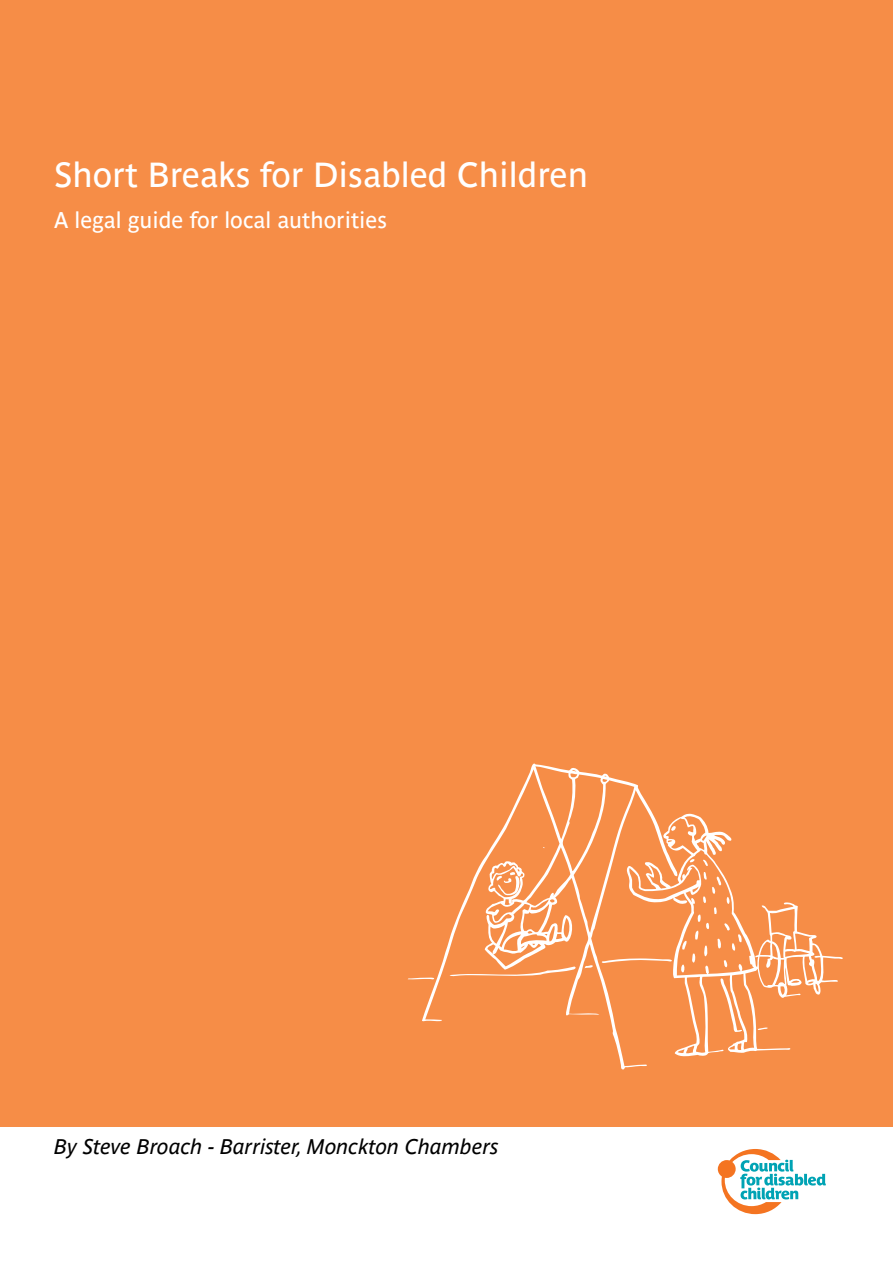
<style>
.page{position:relative;width:893px;height:1263px;background:#fff}
.page>*{position:absolute;margin:0;border:0;box-sizing:border-box;transform-origin:0 0}
.t1{font:34.5px "Parisine Std";color:#fff}
.t2{font:22.5px "Parisine Std";color:#fff}
.t3{font:italic 21px "Parisine Std";color:#000}
</style>
<div class="page">
<div style="left:0;top:0;width:893px;height:1127px;background:#f68d47"></div>
<svg style="left:718px;top:1149px;width:108px;height:65px"></svg>
<svg style="left:408px;top:977px;width:14px;height:3px"></svg>
<svg style="left:422px;top:763px;width:230px;height:307px"></svg>
<svg style="left:627px;top:813px;width:216px;height:245px"></svg>
<h1 class="t1" style="left:54px;top:155px;width:536px">Short Breaks for Disabled Children</h1>
<p class="t2" style="left:54px;top:207px;width:335px">A legal guide for local authorities</p>
<p class="t3" style="left:54px;top:1134px;width:446px">By Steve Broach - Barrister, Monckton Chambers</p>
</div>
